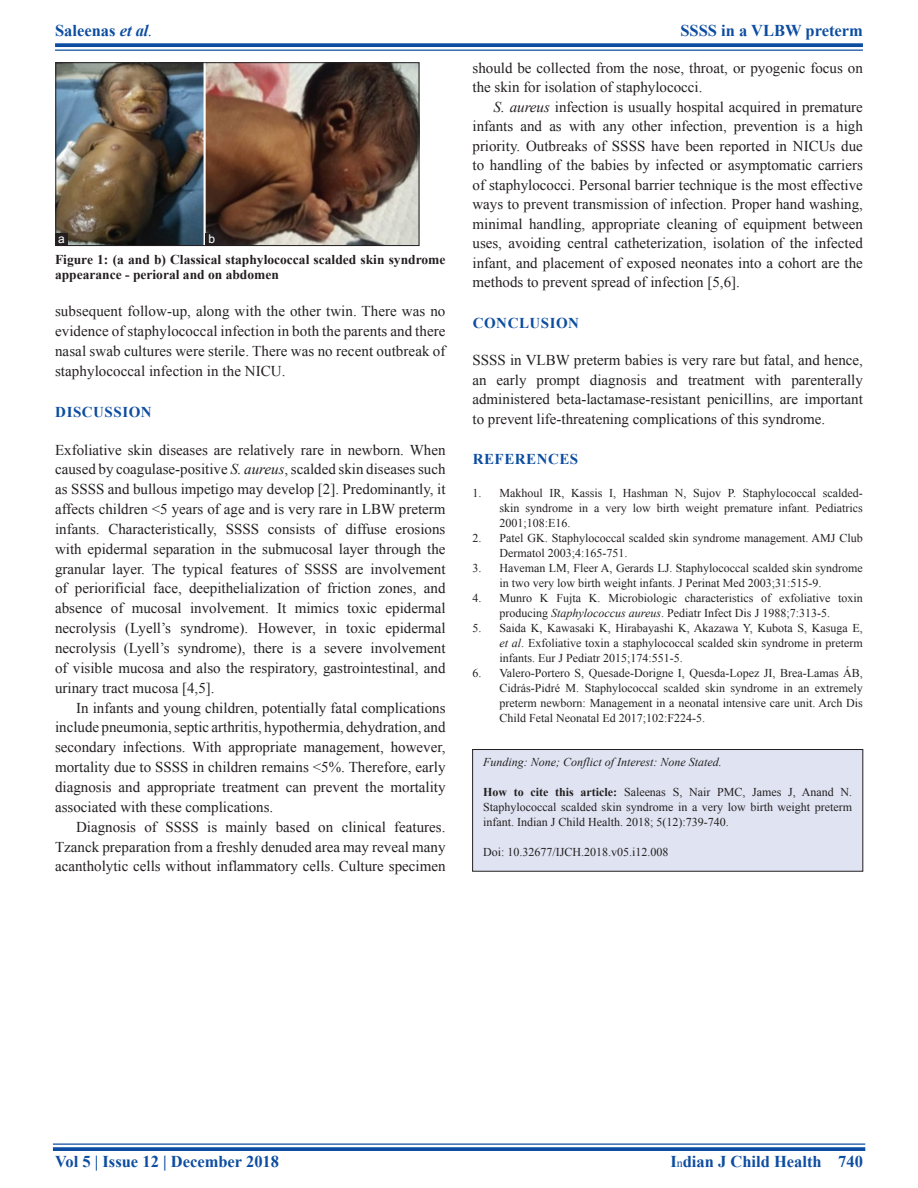
<style>
.page{position:relative;width:918px;height:1188px;background:#fff}
.page>*{position:absolute;margin:0;border:0;box-sizing:border-box;transform-origin:0 0}
.RF{font:700 16.5px "Times New Roman";color:#0d4da1}
.TX{font:15px/19.8px "Times New Roman";color:#231f20;text-align:justify}
.TXFL{font:15px/19.8px "Times New Roman";color:#231f20;text-align:justify}
.t1{font:700 15px "Times New Roman";letter-spacing:.035em;color:#0d4da1}
.FGC{font:700 13.5px/15px "Times New Roman";color:#231f20}
.REF{font:12px/15px "Times New Roman";color:#231f20;text-align:justify}
.SRC{font:12px/15px "Times New Roman";color:#231f20;text-align:justify}
.SRC-2{font:italic 12px "Times New Roman";color:#231f20}
.LABEL{font:12px "Arial";color:#fff}
.s1{font-style:italic}
.s2{font-weight:400;font-style:italic}
.s3{font-weight:700}
.s4{font-weight:400;font-size:12px}
</style>
<div class="page">
<hr style="left:53px;top:1143px;width:812px;height:2px;background:#0d4da1">
<svg style="left:53px;top:1147px;width:812px;height:4px;background:#1b57a6"></svg>
<svg style="left:55px;top:43px;width:808px;height:4px;background:#1e59a7"></svg>
<hr style="left:55px;top:50px;width:808px;height:1px;background:#0d4da1">
<div style="left:473px;top:750px;width:390px;height:121px;background:#e0e4f2"></div>
<div style="left:473px;top:749px;width:390px;height:122px;border:1px solid #231f20"></div>
<img style="left:58px;top:65px;width:359px;height:179px">
<div style="left:56px;top:63px;width:363px;height:183px;border:1px solid #231f20"></div>
<div style="left:55px;top:233px;width:13px;height:13px;background:#231f20"></div>
<div style="left:206px;top:233px;width:12px;height:13px;background:#231f20"></div>
<p class="RF" style="left:55px;top:18px;width:99px">Saleenas <span class="s1">et al</span><span class="s2">.</span></p>
<p class="RF" style="left:680px;top:18px;width:184px">SSSS in a VLBW preterm</p>
<p class="LABEL" style="left:58px;top:230px;width:8px">a</p>
<p class="LABEL" style="left:209px;top:230px;width:8px">b</p>
<p class="FGC" style="left:55px;top:251px;width:392px">Figure 1: (a and b) Classical staphylococcal scalded skin syndrome appearance - perioral and on abdomen</p>
<p class="TX" style="left:55px;top:301px;width:392px">subsequent follow-up, along with the other twin. There was no evidence of staphylococcal infection in both the parents and there nasal swab cultures were sterile. There was no recent outbreak of staphylococcal infection in the NICU.</p>
<h1 class="t1" style="left:55px;top:401px;width:98px">DISCUSSION</h1>
<p class="TXFL" style="left:55px;top:439px;width:392px">Exfoliative skin diseases are relatively rare in newborn. When caused by coagulase-positive <span class="s1">S. aureus</span>, scalded skin diseases such as SSSS and bullous impetigo may develop [2]. Predominantly, it affects children &lt;5 years of age and is very rare in LBW preterm infants. Characteristically, SSSS consists of diffuse erosions with epidermal separation in the submucosal layer through the granular layer. The typical features of SSSS are involvement of periorificial face, deepithelialization of friction zones, and absence of mucosal involvement. It mimics toxic epidermal necrolysis (Lyell’s syndrome). However, in toxic epidermal necrolysis (Lyell’s syndrome), there is a severe involvement of visible mucosa and also the respiratory, gastrointestinal, and urinary tract mucosa [4,5].</p>
<p class="TX" style="left:55px;top:697px;width:392px;text-indent:21px">In infants and young children, potentially fatal complications include pneumonia, septic arthritis, hypothermia, dehydration, and secondary infections. With appropriate management, however, mortality due to SSSS in children remains &lt;5%. Therefore, early diagnosis and appropriate treatment can prevent the mortality associated with these complications.</p>
<p class="TX" style="left:55px;top:816px;width:392px;text-indent:21px">Diagnosis of SSSS is mainly based on clinical features.<br>Tzanck preparation from a freshly denuded area may reveal many acantholytic cells without inflammatory cells. Culture specimen</p>
<p class="TX" style="left:472px;top:58px;width:392px">should be collected from the nose, throat, or pyogenic focus on the skin for isolation of staphylococci.</p>
<p class="TX" style="left:472px;top:97px;width:392px;text-indent:21px"><span class="s1">S. aureus</span> infection is usually hospital acquired in premature infants and as with any other infection, prevention is a high priority. Outbreaks of SSSS have been reported in NICUs due to handling of the babies by infected or asymptomatic carriers of staphylococci. Personal barrier technique is the most effective ways to prevent transmission of infection. Proper hand washing, minimal handling, appropriate cleaning of equipment between uses, avoiding central catheterization, isolation of the infected infant, and placement of exposed neonates into a cohort are the methods to prevent spread of infection [5,6].</p>
<h1 class="t1" style="left:473px;top:312px;width:108px">CONCLUSION</h1>
<p class="TXFL" style="left:472px;top:350px;width:392px">SSSS in VLBW preterm babies is very rare but fatal, and hence, an early prompt diagnosis and treatment with parenterally administered beta-lactamase-resistant penicillins, are important to prevent life-threatening complications of this syndrome.</p>
<h1 class="t1" style="left:473px;top:449px;width:107px">REFERENCES</h1>
<p class="REF" style="left:500px;top:486px;width:365px;text-indent:-27px">1. Makhoul IR, Kassis I, Hashman N, Sujov P. Staphylococcal scalded&shy;skin syndrome in a very low birth weight premature infant. Pediatrics 2001;108:E16.</p>
<p class="REF" style="left:500px;top:531px;width:365px;text-indent:-27px">2. Patel GK. Staphylococcal scalded skin syndrome management. AMJ Club<br>Dermatol 2003;4:165-751.</p>
<p class="REF" style="left:500px;top:561px;width:365px;text-indent:-27px">3. Haveman LM, Fleer A, Gerards LJ. Staphylococcal scalded skin syndrome in two very low birth weight infants. J Perinat Med 2003;31:515-9.</p>
<p class="REF" style="left:472px;top:591px;width:392px;text-align:center">4. Munro K Fujta K. Microbiologic characteristics of exfoliative toxin producing <span class="s1">Staphylococcus aureus</span>. Pediatr Infect Dis J 1988;7:313-5.</p>
<p class="REF" style="left:500px;top:621px;width:365px;text-indent:-27px">5. Saida K, Kawasaki K, Hirabayashi K, Akazawa Y, Kubota S, Kasuga E, <span class="s1">et al</span>. Exfoliative toxin a staphylococcal scalded skin syndrome in preterm infants. Eur J Pediatr 2015;174:551-5.</p>
<p class="REF" style="left:500px;top:666px;width:365px;text-indent:-27px">6. Valero-Portero S, Quesade-Dorigne I, Quesda-Lopez JI, Brea-Lamas ÁB, Cidrás-Pidré M. Staphylococcal scalded skin syndrome in an extremely preterm newborn: Management in a neonatal intensive care unit. Arch Dis Child Fetal Neonatal Ed 2017;102:F224-5.</p>
<p class="SRC-2" style="left:483px;top:754px;width:240px">Funding: None; Conflict of Interest: None Stated.</p>
<p class="SRC" style="left:483px;top:784px;width:370px"><span class="s3">How to cite this article:</span> Saleenas S, Nair PMC, James J, Anand N.<br>Staphylococcal scalded skin syndrome in a very low birth weight preterm infant. Indian J Child Health. 2018; 5(12):739-740.</p>
<p class="SRC" style="left:483px;top:844px;width:187px">Doi: 10.32677/IJCH.2018.v05.i12.008</p>
<p class="RF" style="left:55px;top:1150px;width:226px">Vol 5 | Issue 12 | December 2018</p>
<p class="RF" style="left:670px;top:1150px;width:194px">I<span class="s4">n</span>dian J Child Health 740</p>
</div>
